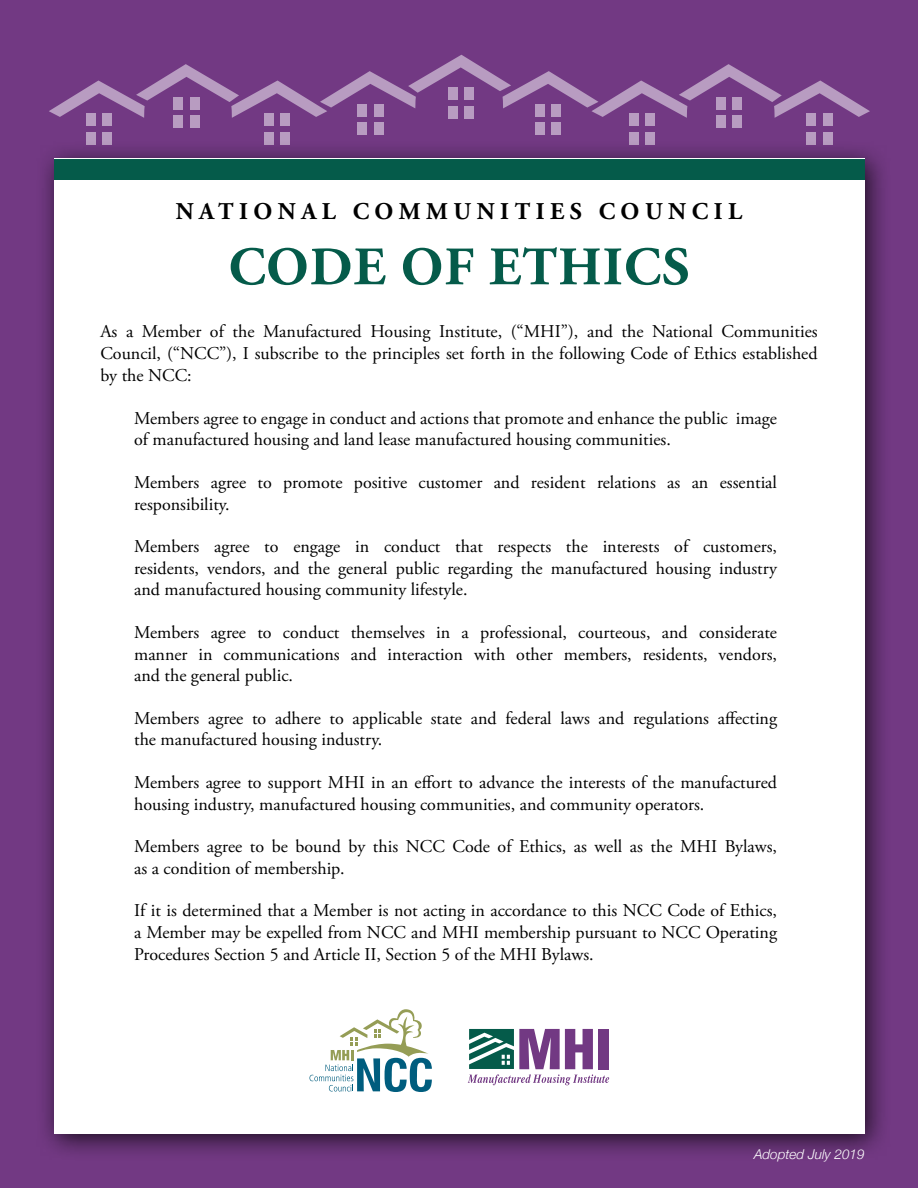
<style>
.page{position:relative;width:918px;height:1188px;background:#723983}
.page>*{position:absolute;margin:0;border:0;box-sizing:border-box;transform-origin:0 0}
.t1{font:700 54px "Adobe Garamond Pro";letter-spacing:.02em;color:#055b4a}
.t2{font:700 24px "Adobe Garamond Pro";letter-spacing:.23em;color:#000}
.t3{font:18px/21.6px "Adobe Garamond Pro";color:#000}
.t4{font:italic 300 13.5px "Helvetica Neue";color:#fff}
</style>
<div class="page">
<div style="left:86px;top:113px;width:10px;height:13px;background:#b89cc1"></div>
<div style="left:102px;top:113px;width:10px;height:13px;background:#b89cc1"></div>
<div style="left:86px;top:132px;width:10px;height:13px;background:#b89cc1"></div>
<div style="left:102px;top:132px;width:10px;height:13px;background:#b89cc1"></div>
<div style="left:174px;top:116px;width:9px;height:12px;background:#b89cc1"></div>
<div style="left:190px;top:116px;width:10px;height:12px;background:#b89cc1"></div>
<div style="left:280px;top:113px;width:10px;height:13px;background:#b89cc1"></div>
<div style="left:264px;top:113px;width:10px;height:13px;background:#b89cc1"></div>
<div style="left:280px;top:132px;width:10px;height:13px;background:#b89cc1"></div>
<div style="left:264px;top:132px;width:10px;height:13px;background:#b89cc1"></div>
<div style="left:551px;top:123px;width:10px;height:12px;background:#b89cc1"></div>
<div style="left:535px;top:123px;width:10px;height:12px;background:#b89cc1"></div>
<div style="left:464px;top:106px;width:10px;height:13px;background:#b89cc1"></div>
<div style="left:448px;top:106px;width:9px;height:13px;background:#b89cc1"></div>
<div style="left:357px;top:123px;width:10px;height:12px;background:#b89cc1"></div>
<div style="left:374px;top:123px;width:9px;height:12px;background:#b89cc1"></div>
<div style="left:629px;top:113px;width:10px;height:13px;background:#b89cc1"></div>
<div style="left:645px;top:113px;width:10px;height:13px;background:#b89cc1"></div>
<div style="left:629px;top:132px;width:10px;height:13px;background:#b89cc1"></div>
<div style="left:645px;top:132px;width:10px;height:13px;background:#b89cc1"></div>
<div style="left:716px;top:116px;width:10px;height:12px;background:#b89cc1"></div>
<div style="left:732px;top:116px;width:10px;height:12px;background:#b89cc1"></div>
<svg style="left:49px;top:55px;width:821px;height:63px"></svg>
<div style="left:823px;top:113px;width:10px;height:13px;background:#b89cc1"></div>
<div style="left:807px;top:113px;width:9px;height:13px;background:#b89cc1"></div>
<div style="left:823px;top:132px;width:10px;height:13px;background:#b89cc1"></div>
<div style="left:807px;top:132px;width:9px;height:13px;background:#b89cc1"></div>
<div style="left:36px;top:141px;width:855px;height:1020px;background:#000;opacity:.75"></div>
<div style="left:54px;top:159px;width:810px;height:975px;background:#fff"></div>
<div style="left:54px;top:159px;width:810px;height:20px;background:#055b4a"></div>
<svg style="left:310px;top:1009px;width:122px;height:83px"></svg>
<svg style="left:468px;top:1029px;width:141px;height:56px"></svg>
<div style="left:598px;top:1029px;width:11px;height:40px;background:#723983"></div>
<h2 class="t2" style="left:176px;top:197px;width:568px">NATIONAL COMMUNITIES COUNCIL</h2>
<h1 class="t1" style="left:229px;top:234px;width:462px">CODE OF ETHICS</h1>
<p class="t3" style="left:100px;top:323px;width:719px;text-align:justify">As a Member of the Manufactured Housing Institute, (“MHI”), and the National Communities Council, (“NCC”), I subscribe to the principles set forth in the following Code of Ethics established by the NCC:</p>
<p class="t3" style="left:134px;top:409px;width:644px">Members agree to engage in conduct and actions that promote and enhance the public image of manufactured housing and land lease manufactured housing communities.</p>
<p class="t3" style="left:134px;top:473px;width:644px">Members agree to promote positive customer and resident relations as an essential responsibility.</p>
<p class="t3" style="left:134px;top:537px;width:644px;text-align:justify">Members agree to engage in conduct that respects the interests of customers, residents, vendors, and the general public regarding the manufactured housing industry and manufactured housing community lifestyle.</p>
<p class="t3" style="left:134px;top:623px;width:644px;text-align:justify">Members agree to conduct themselves in a professional, courteous, and considerate manner in communications and interaction with other members, residents, vendors, and the general public.</p>
<p class="t3" style="left:134px;top:709px;width:644px">Members agree to adhere to applicable state and federal laws and regulations affecting the manufactured housing industry.</p>
<p class="t3" style="left:134px;top:773px;width:644px">Members agree to support MHI in an effort to advance the interests of the manufactured housing industry, manufactured housing communities, and community operators.</p>
<p class="t3" style="left:134px;top:837px;width:644px">Members agree to be bound by this NCC Code of Ethics, as well as the MHI Bylaws, as a condition of membership.</p>
<p class="t3" style="left:134px;top:902px;width:644px;text-align:justify">If it is determined that a Member is not acting in accordance to this NCC Code of Ethics, a Member may be expelled from NCC and MHI membership pursuant to NCC Operating Procedures Section 5 and Article II, Section 5 of the MHI Bylaws.</p>
<p class="t4" style="left:754px;top:1149px;width:112px">Adopted July 2019</p>
</div>
